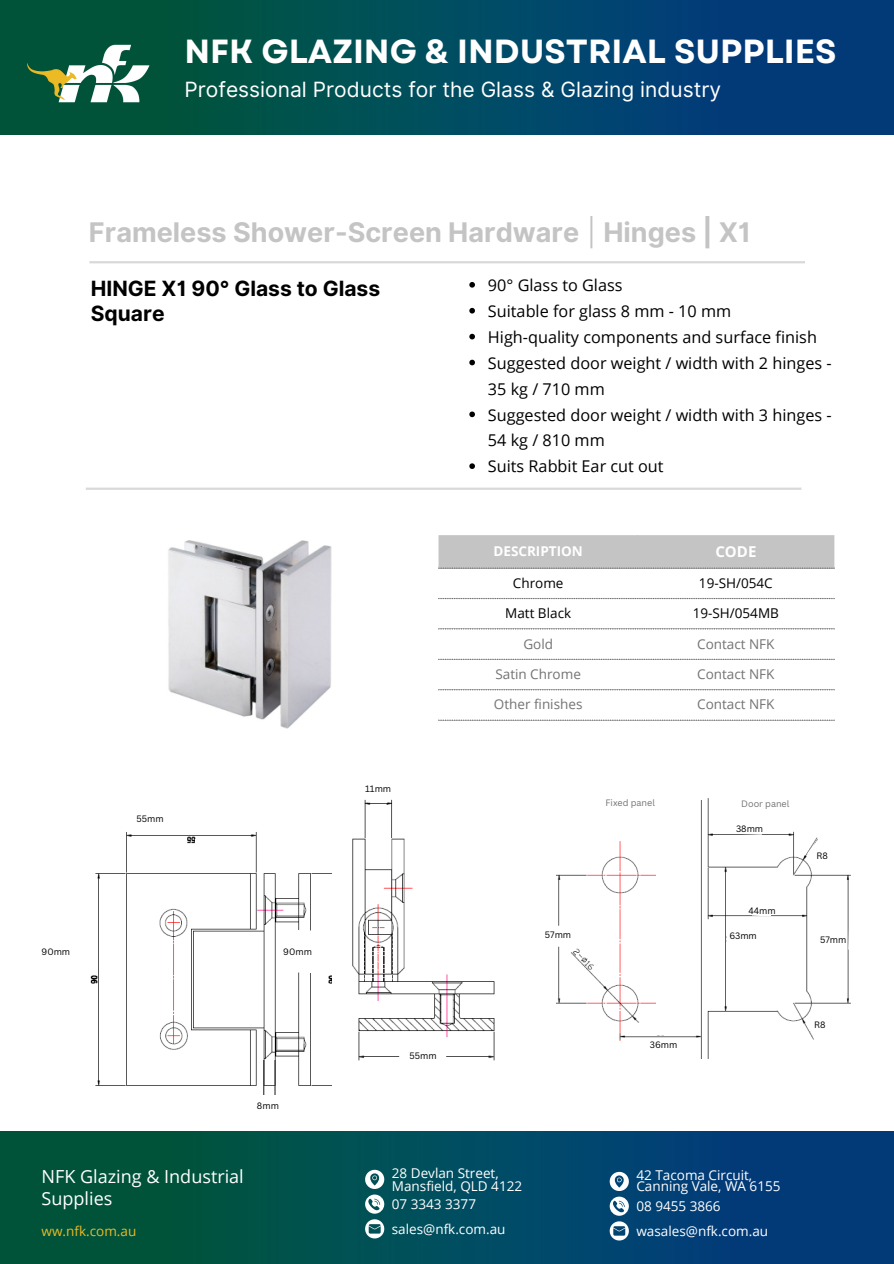
<style>
.page{position:relative;width:894px;height:1264px;background:#fff}
.page>*{position:absolute;margin:0;border:0;box-sizing:border-box;transform-origin:0 0}
.t1{font:700 33.45px "Garet";color:#fff}
.t2{font:700 27px "Inter";color:#c4c4c4}
.t3{font:21px "Inter";color:#fff}
.t4{font:700 21px/24.8px "Inter";color:#000}
.t5{font:18px/22.5px "Open Sans";color:#fff}
.t6{font:16.2px/26px "Open Sans";color:#000}
.t7{font:700 15px "Open Sans";color:#fff}
.t8{font:13.5px/12.5px "Open Sans";color:#fff}
.t9{font:13.5px "Open Sans";color:#737373}
.t10{font:13.5px "Open Sans";color:#000}
.t11{font:13.5px "Open Sans";color:#ecba25}
.t12{font:700 13.5px "Open Sans";color:#fff}
.t13{font:9px "Canva Sans";color:#000}
.t14{font:9px "Canva Sans";color:#737373}
.s1{font-weight:400}
</style>
<div class="page">
<hr style="left:89px;top:261px;width:715px;height:2px;background:#d9d9d9">
<hr style="left:86px;top:487px;width:715px;height:3px;background:#d9d9d9">
<img style="left:0;top:1131px;width:893px;height:132px">
<img style="left:0;top:0;width:893px;height:135px">
<img style="left:24px;top:32px;width:131px;height:82px">
<svg style="left:365px;top:1194px;width:19px;height:19px"></svg>
<svg style="left:365px;top:1169px;width:19px;height:19px"></svg>
<svg style="left:365px;top:1219px;width:19px;height:19px"></svg>
<svg style="left:609px;top:1148px;width:79px;height:92px;background:#16527f"></svg>
<svg style="left:438px;top:535px;width:396px;height:185px"></svg>
<img style="left:168px;top:540px;width:164px;height:189px">
<img style="left:90px;top:832px;width:242px;height:262px">
<img style="left:352px;top:799px;width:143px;height:262px">
<img style="left:556px;top:798px;width:295px;height:260px">
<svg style="left:469px;top:282px;width:6px;height:5px"></svg>
<svg style="left:469px;top:308px;width:6px;height:5px"></svg>
<svg style="left:469px;top:334px;width:6px;height:5px"></svg>
<svg style="left:469px;top:360px;width:6px;height:5px"></svg>
<svg style="left:469px;top:411px;width:6px;height:6px"></svg>
<svg style="left:469px;top:463px;width:6px;height:6px"></svg>
<svg style="left:283px;top:929px;width:49px;height:44px"></svg>
<svg style="left:136px;top:832px;width:48px;height:2px"></svg>
<svg style="left:398px;top:1041px;width:48px;height:20px"></svg>
<svg style="left:367px;top:799px;width:21px;height:4px"></svg>
<svg style="left:556px;top:924px;width:12px;height:23px"></svg>
<svg style="left:653px;top:1013px;width:20px;height:22px"></svg>
<svg style="left:847px;top:928px;width:4px;height:23px"></svg>
<svg style="left:726px;top:927px;width:63px;height:46px"></svg>
<svg style="left:751px;top:894px;width:20px;height:22px"></svg>
<svg style="left:742px;top:813px;width:20px;height:22px"></svg>
<svg style="left:807px;top:1004px;width:44px;height:40px"></svg>
<svg style="left:806px;top:815px;width:45px;height:58px"></svg>
<hr style="left:274px;top:1060px;width:1px;height:34px;background:#302e2e">
<hr style="left:263px;top:1060px;width:1px;height:34px;background:#302e2e">
<h1 class="t1" style="left:184px;top:28px;width:653px">NFK GLAZING &amp; INDUSTRIAL SUPPLIES</h1>
<p class="t3" style="left:184px;top:77px;width:538px">Professional Products for the Glass &amp; Glazing industry</p>
<h2 class="t2" style="left:89px;top:215px;width:663px">Frameless Shower-Screen Hardware <span class="s1">|</span> Hinges | X1</h2>
<p class="t4" style="left:91px;top:276px;width:291px">HINGE X1 90° Glass to Glass<br>Square</p>
<p class="t13" style="left:136px;top:812px;width:29px">55mm</p>
<p class="t13" style="left:42px;top:945px;width:30px">90mm</p>
<p class="t13" style="left:283px;top:945px;width:30px">90mm</p>
<p class="t13" style="left:257px;top:1099px;width:23px">8mm</p>
<p class="t13" style="left:365px;top:782px;width:28px">11mm</p>
<p class="t13" style="left:409px;top:1048px;width:29px">55mm</p>
<p class="t6" style="left:488px;top:272px;width:345px">90° Glass to Glass<br>Suitable for glass 8 mm - 10 mm<br>High-quality components and surface finish<br>Suggested door weight / width with 2 hinges -<br>35 kg / 710 mm<br>Suggested door weight / width with 3 hinges -<br>54 kg / 810 mm<br>Suits Rabbit Ear cut out</p>
<p class="t12" style="left:493px;top:541px;width:91px">DESCRIPTION</p>
<p class="t7" style="left:715px;top:541px;width:43px">CODE</p>
<p class="t10" style="left:512px;top:573px;width:52px">Chrome</p>
<p class="t10" style="left:698px;top:573px;width:75px">19-SH/054C</p>
<p class="t10" style="left:505px;top:604px;width:67px">Matt Black</p>
<p class="t10" style="left:692px;top:604px;width:88px">19-SH/054MB</p>
<p class="t9" style="left:523px;top:634px;width:31px">Gold</p>
<p class="t9" style="left:697px;top:634px;width:79px">Contact NFK</p>
<p class="t9" style="left:495px;top:664px;width:87px">Satin Chrome</p>
<p class="t9" style="left:697px;top:664px;width:79px">Contact NFK</p>
<p class="t9" style="left:493px;top:695px;width:90px">Other finishes</p>
<p class="t9" style="left:697px;top:695px;width:79px">Contact NFK</p>
<p class="t14" style="left:605px;top:796px;width:51px">Fixed panel</p>
<p class="t14" style="left:741px;top:797px;width:50px">Door panel</p>
<p class="t13" style="left:545px;top:928px;width:28px">57mm</p>
<p class="t13" style="left:649px;top:1038px;width:29px">36mm</p>
<p class="t13" style="left:735px;top:821px;width:29px">38mm</p>
<p class="t13" style="left:748px;top:904px;width:29px">44mm</p>
<p class="t13" style="left:729px;top:929px;width:29px">63mm</p>
<p class="t13" style="left:816px;top:849px;width:13px">R8</p>
<p class="t13" style="left:819px;top:933px;width:28px">57mm</p>
<p class="t13" style="left:813px;top:1018px;width:13px">R8</p>
<p class="t5" style="left:42px;top:1164px;width:204px">NFK Glazing &amp; Industrial<br>Supplies</p>
<p class="t8" style="left:392px;top:1166px;width:132px">28 Devlan Street,<br>Mansfield, QLD 4122</p>
<p class="t8" style="left:392px;top:1222px;width:115px">sales@nfk.com.au</p>
<p class="t8" style="left:636px;top:1169px;width:145px;line-height:11.2px">42 Tacoma Circuit,<br>Canning Vale, WA 6155</p>
<p class="t8" style="left:392px;top:1197px;width:86px">07 3343 3377</p>
<p class="t8" style="left:636px;top:1199px;width:86px">08 9455 3866</p>
<p class="t11" style="left:42px;top:1221px;width:96px">ww.nfk.com.au</p>
<p class="t8" style="left:636px;top:1224px;width:133px">wasales@nfk.com.au</p>
</div>
